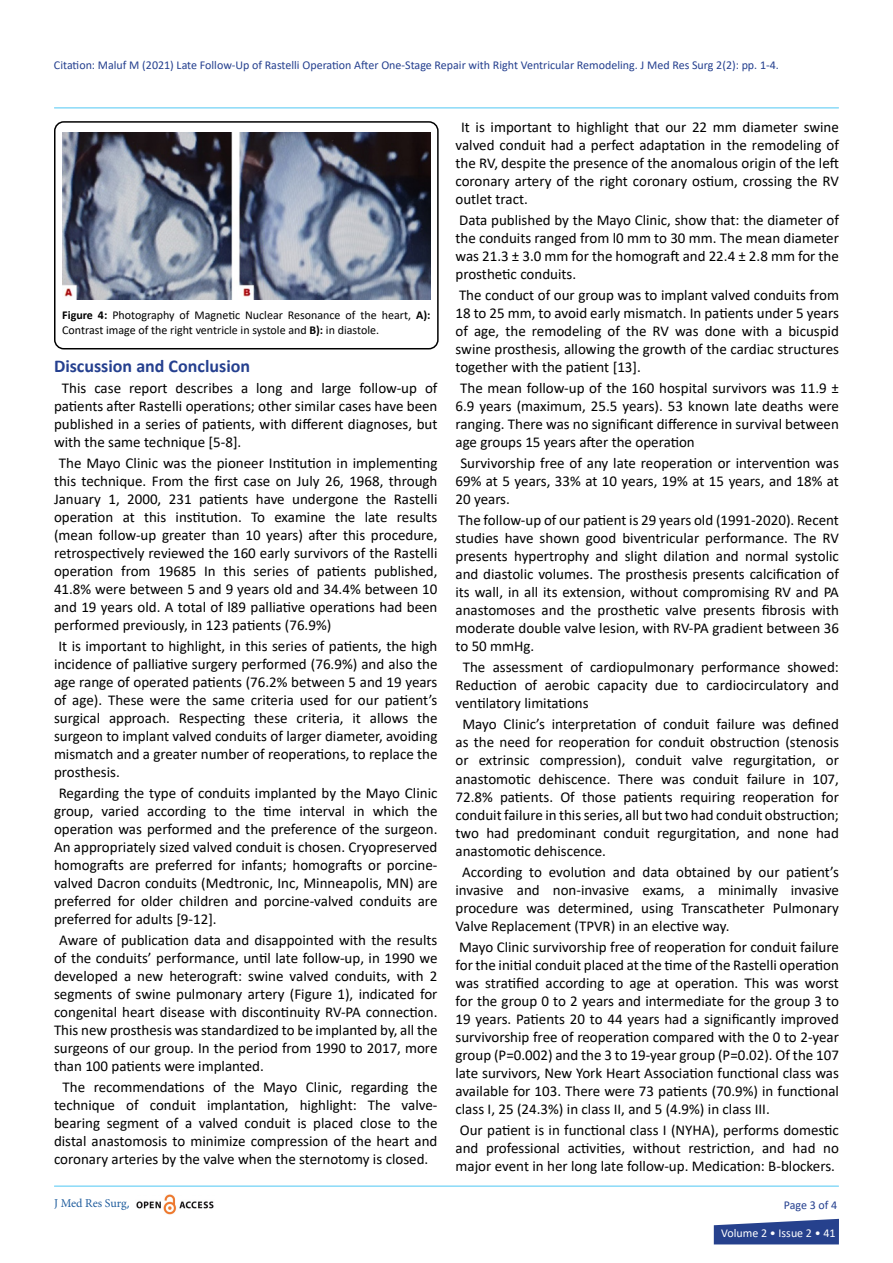
<style>
.page{position:relative;width:893px;height:1263px;background:#fff}
.page>*{position:absolute;margin:0;border:0;box-sizing:border-box;transform-origin:0 0}
.t1{font:700 18px "Calibri";color:#25408f}
.t2{font:15px/18px "Calibri";color:#000;text-align:justify}
.t3{font:12px "Calibri";color:#25408f}
.t4{font:12px/14.4px "Calibri";color:#000}
.t5{font:12px "Calibri";color:#fff}
.t6{font:12px "Minion Pro";color:#215e9e}
.s1{font-weight:700}
.s2{font-family:"Calibri"}
</style>
<div class="page">
<svg style="left:714px;top:1219px;width:125px;height:25px;background:#40589a"></svg>
<hr style="left:54px;top:107px;width:785px;height:1px;background:#00aeef">
<hr style="left:54px;top:1186px;width:785px;height:1px;background:#00aeef">
<img style="left:136px;top:1194px;width:78px;height:21px">
<div style="left:54px;top:121px;width:385px;height:228px;border:2px solid #000;border-radius:9px"></div>
<img style="left:63px;top:133px;width:367px;height:167px">
<p class="t3" style="left:54px;top:57px;width:726px">Citation: Maluf M (2021) Late Follow-Up of Rastelli Operation After One-Stage Repair with Right Ventricular Remodeling. J Med Res Surg 2(2): pp. 1-4.</p>
<p class="t4" style="left:62px;top:308px;width:370px"><span class="s1">Figure 4:</span> Photography of Magnetic Nuclear Resonance of the heart, <span class="s1">A):<br></span>Contrast image of the right ventricle in systole and <span class="s1">B):</span> in diastole.</p>
<p class="t1" style="left:54px;top:353px;width:198px">Discussion and Conclusion</p>
<p class="t2" style="left:54px;top:378px;width:385px;text-indent:8px">This case report describes a long and large follow-up of patients after Rastelli operations; other similar cases have been published in a series of patients, with different diagnoses, but with the same technique [5-8].</p>
<p class="t2" style="left:54px;top:453px;width:385px;text-indent:5px">The Mayo Clinic was the pioneer Institution in implementing this technique. From the first case on July 26, 1968, through January 1, 2000, 231 patients have undergone the Rastelli operation at this institution. To examine the late results (mean follow-up greater than 10 years) after this procedure, retrospectively reviewed the 160 early survivors of the Rastelli operation from 19685 In this series of patients published, 41.8% were between 5 and 9 years old and 34.4% between 10 and 19 years old. A total of l89 palliative operations had been performed previously, in 123 patients (76.9%)</p>
<p class="t2" style="left:54px;top:636px;width:385px">It is important to highlight, in this series of patients, the high incidence of palliative surgery performed (76.9%) and also the age range of operated patients (76.2% between 5 and 19 years of age). These were the same criteria used for our patient’s surgical approach. Respecting these criteria, it allows the surgeon to implant valved conduits of larger diameter, avoiding mismatch and a greater number of reoperations, to replace the prosthesis.</p>
<p class="t2" style="left:54px;top:783px;width:385px;text-indent:5px">Regarding the type of conduits implanted by the Mayo Clinic group, varied according to the time interval in which the operation was performed and the preference of the surgeon.<br>An appropriately sized valved conduit is chosen. Cryopreserved homografts are preferred for infants; homografts or porcine&shy;valved Dacron conduits (Medtronic, Inc, Minneapolis, MN) are preferred for older children and porcine-valved conduits are preferred for adults [9-12].</p>
<p class="t2" style="left:54px;top:930px;width:385px;text-indent:5px">Aware of publication data and disappointed with the results of the conduits’ performance, until late follow-up, in 1990 we developed a new heterograft: swine valved conduits, with 2 segments of swine pulmonary artery (Figure 1), indicated for congenital heart disease with discontinuity RV-PA connection.<br>This new prosthesis was standardized to be implanted by, all the surgeons of our group. In the period from 1990 to 2017, more than 100 patients were implanted.</p>
<p class="t2" style="left:54px;top:1077px;width:385px;text-indent:9px">The recommendations of the Mayo Clinic, regarding the technique of conduit implantation, highlight: The valve&shy;bearing segment of a valved conduit is placed close to the distal anastomosis to minimize compression of the heart and coronary arteries by the valve when the sternotomy is closed.</p>
<p class="t6" style="left:54px;top:1195px;width:77px">J Med Res Surg<span class="s2">,</span></p>
<p class="t2" style="left:455px;top:118px;width:385px;text-indent:6px">It is important to highlight that our 22 mm diameter swine valved conduit had a perfect adaptation in the remodeling of the RV, despite the presence of the anomalous origin of the left coronary artery of the right coronary ostium, crossing the RV outlet tract.</p>
<p class="t2" style="left:455px;top:211px;width:385px">Data published by the Mayo Clinic, show that: the diameter of the conduits ranged from l0 mm to 30 mm. The mean diameter was 21.3 ± 3.0 mm for the homograft and 22.4 ± 2.8 mm for the prosthetic conduits.</p>
<p class="t2" style="left:455px;top:286px;width:385px">The conduct of our group was to implant valved conduits from 18 to 25 mm, to avoid early mismatch. In patients under 5 years of age, the remodeling of the RV was done with a bicuspid swine prosthesis, allowing the growth of the cardiac structures together with the patient [13].</p>
<p class="t2" style="left:455px;top:379px;width:385px;text-indent:5px">The mean follow-up of the 160 hospital survivors was 11.9 ± 6.9 years (maximum, 25.5 years). 53 known late deaths were ranging. There was no significant difference in survival between age groups 15 years after the operation</p>
<p class="t2" style="left:455px;top:454px;width:385px;text-indent:5px">Survivorship free of any late reoperation or intervention was 69% at 5 years, 33% at 10 years, 19% at 15 years, and 18% at 20 years.</p>
<p class="t2" style="left:455px;top:511px;width:385px">The follow-up of our patient is 29 years old (1991-2020). Recent studies have shown good biventricular performance. The RV presents hypertrophy and slight dilation and normal systolic and diastolic volumes. The prosthesis presents calcification of its wall, in all its extension, without compromising RV and PA anastomoses and the prosthetic valve presents fibrosis with moderate double valve lesion, with RV-PA gradient between 36 to 50 mmHg.</p>
<p class="t2" style="left:455px;top:658px;width:385px;text-indent:7px">The assessment of cardiopulmonary performance showed:<br>Reduction of aerobic capacity due to cardiocirculatory and ventilatory limitations</p>
<p class="t2" style="left:455px;top:715px;width:385px;text-indent:7px">Mayo Clinic’s interpretation of conduit failure was defined as the need for reoperation for conduit obstruction (stenosis or extrinsic compression), conduit valve regurgitation, or anastomotic dehiscence. There was conduit failure in 107, 72.8% patients. Of those patients requiring reoperation for conduit failure in this series, all but two had conduit obstruction; two had predominant conduit regurgitation, and none had anastomotic dehiscence.</p>
<p class="t2" style="left:455px;top:862px;width:385px;text-indent:7px">According to evolution and data obtained by our patient’s invasive and non-invasive exams, a minimally invasive procedure was determined, using Transcatheter Pulmonary Valve Replacement (TPVR) in an elective way.</p>
<p class="t2" style="left:455px;top:937px;width:385px">Mayo Clinic survivorship free of reoperation for conduit failure for the initial conduit placed at the time of the Rastelli operation was stratified according to age at operation. This was worst for the group 0 to 2 years and intermediate for the group 3 to 19 years. Patients 20 to 44 years had a significantly improved survivorship free of reoperation compared with the 0 to 2-year group (P=0.002) and the 3 to 19-year group (P=0.02). Of the 107 late survivors, New York Heart Association functional class was available for 103. There were 73 patients (70.9%) in functional class I, 25 (24.3%) in class II, and 5 (4.9%) in class III.</p>
<p class="t2" style="left:455px;top:1120px;width:385px">Our patient is in functional class I (NYHA), performs domestic and professional activities, without restriction, and had no major event in her long late follow-up. Medication: B-blockers.</p>
<p class="t3" style="left:784px;top:1196px;width:55px">Page 3 of 4</p>
<p class="t5" style="left:721px;top:1225px;width:116px">Volume 2 • Issue 2 • 41</p>
</div>
